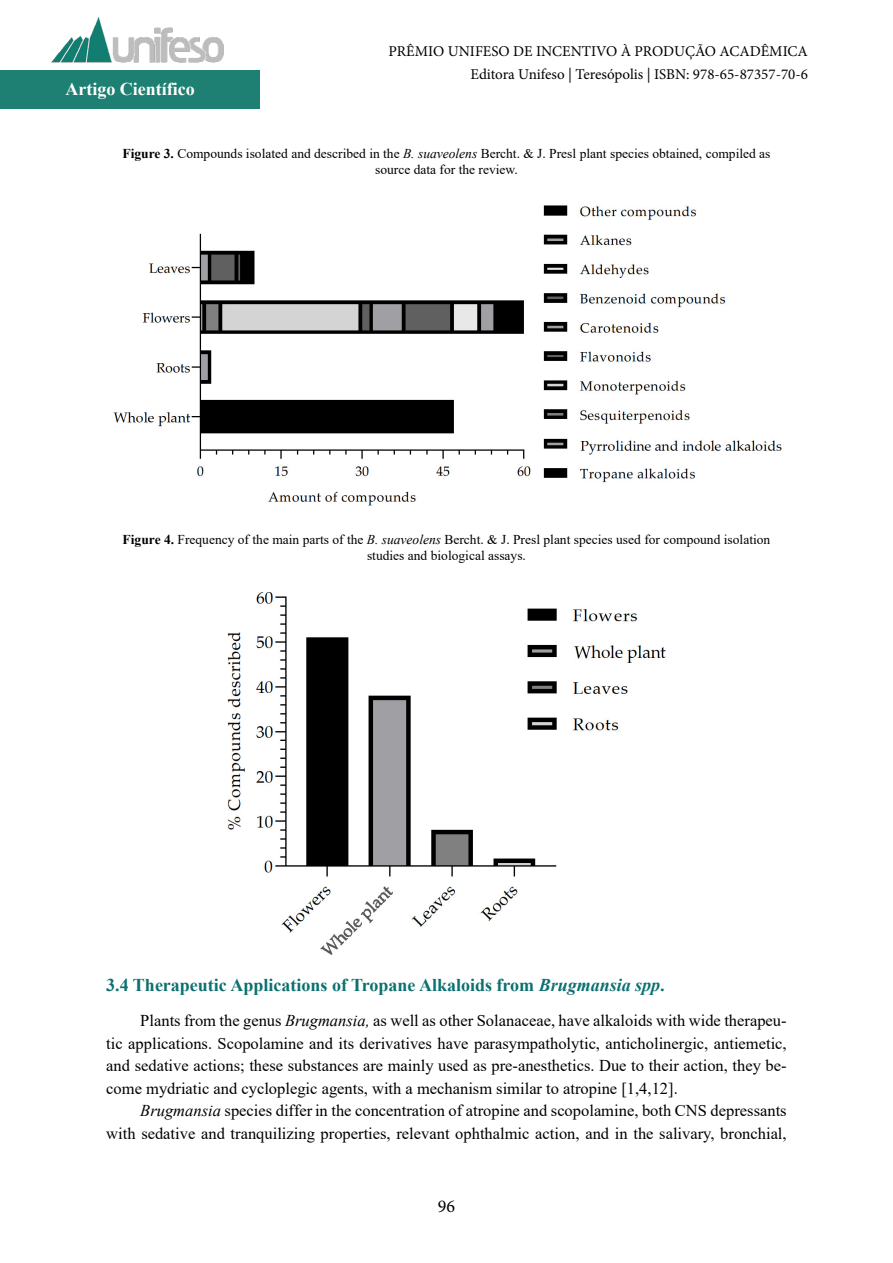
<style>
.page{position:relative;width:893px;height:1263px;background:#fff}
.page>*{position:absolute;margin:0;border:0;box-sizing:border-box;transform-origin:0 0}
.t1{font:700 18px "Times New Roman";color:#0c7070}
.t2{font:700 18px "Times New Roman";color:#fff}
.t3{font:18px "Minion Pro";color:#000}
.t4{font:16.5px/22.5px "Times New Roman";color:#000;text-align:justify}
.t5{font:15px/22.5px "Minion Pro";color:#000;text-align:right}
.t6{font:13.5px/16.2px "Times New Roman";color:#000;text-align:center}
.s1{font-weight:700}
.s2{font-style:italic}
</style>
<div class="page">
<div style="left:0;top:71px;width:259px;height:38px;background:#1e8072"></div>
<img style="left:51px;top:17px;width:173px;height:54px">
<img style="left:113px;top:205px;width:669px;height:301px">
<img style="left:227px;top:593px;width:438px;height:361px">
<p class="t2" style="left:65px;top:76px;width:131px">Artigo Científico</p>
<p class="t5" style="left:389px;top:40px;width:421px">PRÊMIO UNIFESO DE INCENTIVO À PRODUÇÃO ACADÊMICA<br>Editora Unifeso | Teresópolis | ISBN: 978-65-87357-70-6</p>
<p class="t6" style="left:122px;top:145px;width:650px"><span class="s1">Figure 3.</span> Compounds isolated and described in the <span class="s2">B. suaveolens</span> Bercht. &amp; J. Presl plant species obtained, compiled as source data for the review.</p>
<p class="t6" style="left:123px;top:531px;width:649px"><span class="s1">Figure 4.</span> Frequency of the main parts of the <span class="s2">B. suaveolens</span> Bercht. &amp; J. Presl plant species used for compound isolation studies and biological assays.</p>
<p class="t1" style="left:106px;top:972px;width:560px">3.4 Therapeutic Applications of Tropane Alkaloids from <span class="s2">Brugmansia spp</span>.</p>
<p class="t4" style="left:106px;top:1009px;width:682px;text-indent:34px">Plants from the genus <span class="s2">Brugmansia,</span> as well as other Solanaceae, have alkaloids with wide therapeu&shy;tic applications. Scopolamine and its derivatives have parasympatholytic, anticholinergic, antiemetic, and sedative actions; these substances are mainly used as pre-anesthetics. Due to their action, they be&shy;come mydriatic and cycloplegic agents, with a mechanism similar to atropine [1,4,12].</p>
<p class="t4" style="left:106px;top:1099px;width:682px;text-align:right"><span class="s2">Brugmansia</span> species differ in the concentration of atropine and scopolamine, both CNS depressants<br>with sedative and tranquilizing properties, relevant ophthalmic action, and in the salivary, bronchial,</p>
<p class="t3" style="left:438px;top:1194px;width:19px">96</p>
</div>
